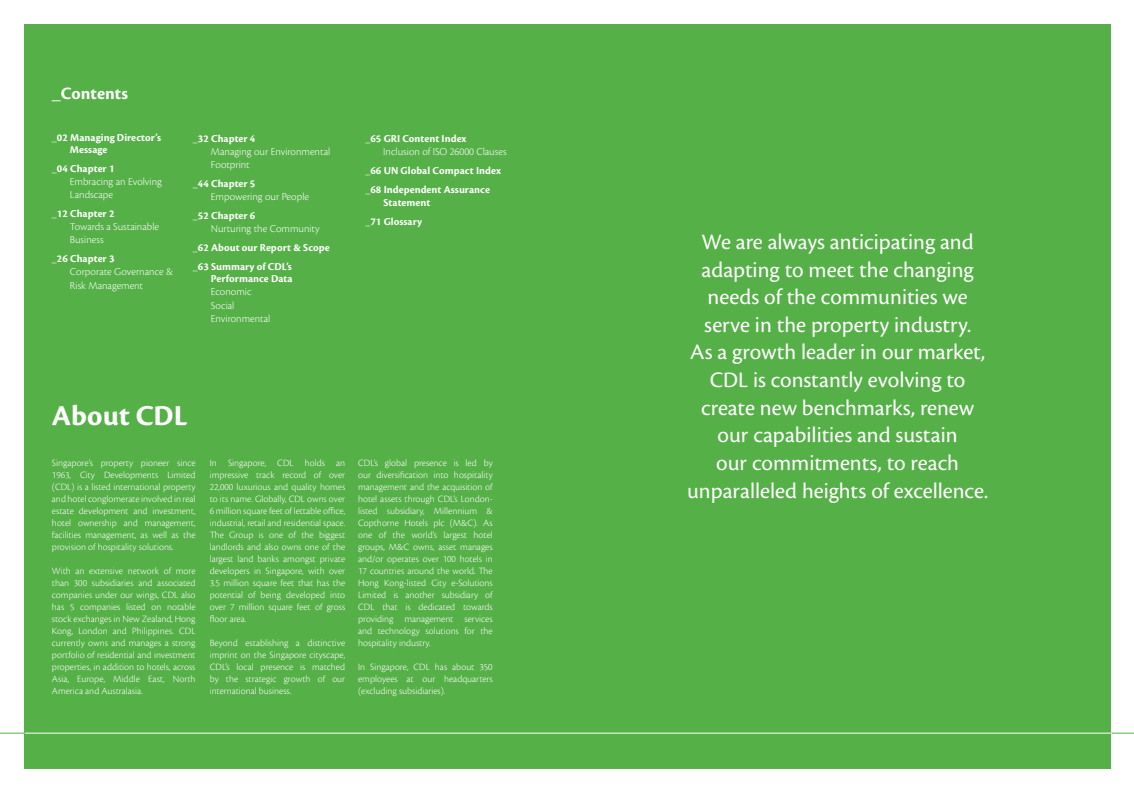
<style>
.page{position:relative;width:1134px;height:794px;background:#fff}
.page>*{position:absolute;margin:0;border:0;box-sizing:border-box;transform-origin:0 0}
.t1{font:700 30px "Cronos Pro";color:#fff}
.t2{font:23px/27.6px "Cronos Pro";color:#fff;text-align:center}
.t3{font:700 18px "Cronos Pro";color:#fff}
.t4{font:300 11px/13.2px "Cronos Pro";color:#fff}
.t5{font:700 11px/18.9px "Cronos Pro";letter-spacing:.005em;color:#fff}
.t6{font:300 10px/12px "Cronos Pro";color:#fff;text-align:justify}
.s1{font-weight:300;font-size:10px}
.s2{font-size:10px}
.s3{font-weight:700}
</style>
<div class="page">
<div style="left:25px;top:24px;width:1086px;height:745px;background:#55b047"></div>
<hr style="left:25px;top:732px;width:1086px;height:1px;background:#fff">
<svg style="left:0;top:732px;width:25px;height:1px"></svg>
<svg style="left:1111px;top:732px;width:23px;height:1px"></svg>
<h3 class="t3" style="left:52px;top:83px;width:78px">_Contents</h3>
<p class="t5" style="left:70px;top:131px;width:93px;line-height:12px;text-indent:-18px"><span class="s1">_</span>02 Managing Director’s<br>Message</p>
<p class="t4" style="left:70px;top:161px;width:93px;text-indent:-18px"><span class="s2">_</span><span class="s3">04 Chapter 1<br></span>Embracing an Evolving<br>Landscape</p>
<p class="t4" style="left:70px;top:207px;width:91px;text-indent:-18px"><span class="s2">_</span><span class="s3">12 Chapter 2<br></span>Towards a Sustainable<br>Business</p>
<p class="t4" style="left:70px;top:252px;width:105px;text-indent:-18px"><span class="s2">_</span><span class="s3">26 Chapter 3<br></span>Corporate Governance &amp;<br>Risk Management</p>
<p class="t4" style="left:211px;top:132px;width:121px;text-indent:-18px"><span class="s2">_</span><span class="s3">32 Chapter 4<br></span>Managing our Environmental<br>Footprint</p>
<p class="t4" style="left:211px;top:177px;width:100px;text-indent:-18px"><span class="s2">_</span><span class="s3">44 Chapter 5<br></span>Empowering our People</p>
<p class="t4" style="left:211px;top:209px;width:110px;text-indent:-18px"><span class="s2">_</span><span class="s3">52 Chapter 6<br></span>Nurturing the Community</p>
<p class="t5" style="left:193px;top:239px;width:138px"><span class="s1">_</span>62 About our Report &amp; Scope <span class="s1">_</span>63 Summary of CDL’s</p>
<p class="t5" style="left:211px;top:269px;width:83px">Performance Data</p>
<p class="t4" style="left:211px;top:285px;width:61px">Economic<br>Social<br>Environmental</p>
<p class="t4" style="left:383px;top:132px;width:125px;text-indent:-18px"><span class="s2">_</span><span class="s3">65 GRI Content Index<br></span>Inclusion of ISO 26000 Clauses</p>
<p class="t5" style="left:365px;top:161px;width:137px"><span class="s1">_</span>66 UN Global Compact Index <span class="s1">_</span>68 Independent Assurance</p>
<p class="t5" style="left:365px;top:193px;width:66px;text-indent:18px">Statement <span class="s1">_</span>71 Glossary</p>
<h1 class="t1" style="left:52px;top:398px;width:137px">About CDL</h1>
<p class="t6" style="left:52px;top:457px;width:145px">Singapore’s property pioneer since 1963, City Developments Limited (CDL) is a listed international property and hotel conglomerate involved in real estate development and investment, hotel ownership and management, facilities management, as well as the provision of hospitality solutions.</p>
<p class="t6" style="left:52px;top:565px;width:145px">With an extensive network of more than 300 subsidiaries and associated companies under our wings, CDL also has 5 companies listed on notable stock exchanges in New Zealand, Hong Kong, London and Philippines. CDL currently owns and manages a strong portfolio of residential and investment properties, in addition to hotels, across Asia, Europe, Middle East, North America and Australasia.</p>
<p class="t6" style="left:210px;top:457px;width:137px">In Singapore, CDL holds an impressive track record of over 22,000 luxurious and quality homes to its name. Globally, CDL owns over 6 million square feet of lettable office, industrial, retail and residential space.<br>The Group is one of the biggest landlords and also owns one of the largest land banks amongst private developers in Singapore, with over 3.5 million square feet that has the potential of being developed into over 7 million square feet of gross floor area.</p>
<p class="t6" style="left:210px;top:637px;width:137px">Beyond establishing a distinctive imprint on the Singapore cityscape, CDL’s local presence is matched by the strategic growth of our international business.</p>
<p class="t6" style="left:358px;top:457px;width:136px">CDL’s global presence is led by our diversification into hospitality management and the acquisition of hotel assets through CDL’s London&shy;listed subsidiary, Millennium &amp; Copthorne Hotels plc (M&amp;C). As one of the world’s largest hotel groups, M&amp;C owns, asset manages and/or operates over 100 hotels in 17 countries around the world. The Hong Kong-listed City e-Solutions Limited is another subsidiary of CDL that is dedicated towards providing management services and technology solutions for the hospitality industry.</p>
<p class="t6" style="left:358px;top:661px;width:136px">In Singapore, CDL has about 350 employees at our headquarters (excluding subsidiaries).</p>
<p class="t2" style="left:687px;top:228px;width:303px">We are always anticipating and adapting to meet the changing needs of the communities we serve in the property industry.<br>As a growth leader in our market,<br>CDL is constantly evolving to create new benchmarks, renew our capabilities and sustain<br>our commitments, to reach unparalleled heights of excellence.</p>
</div>
